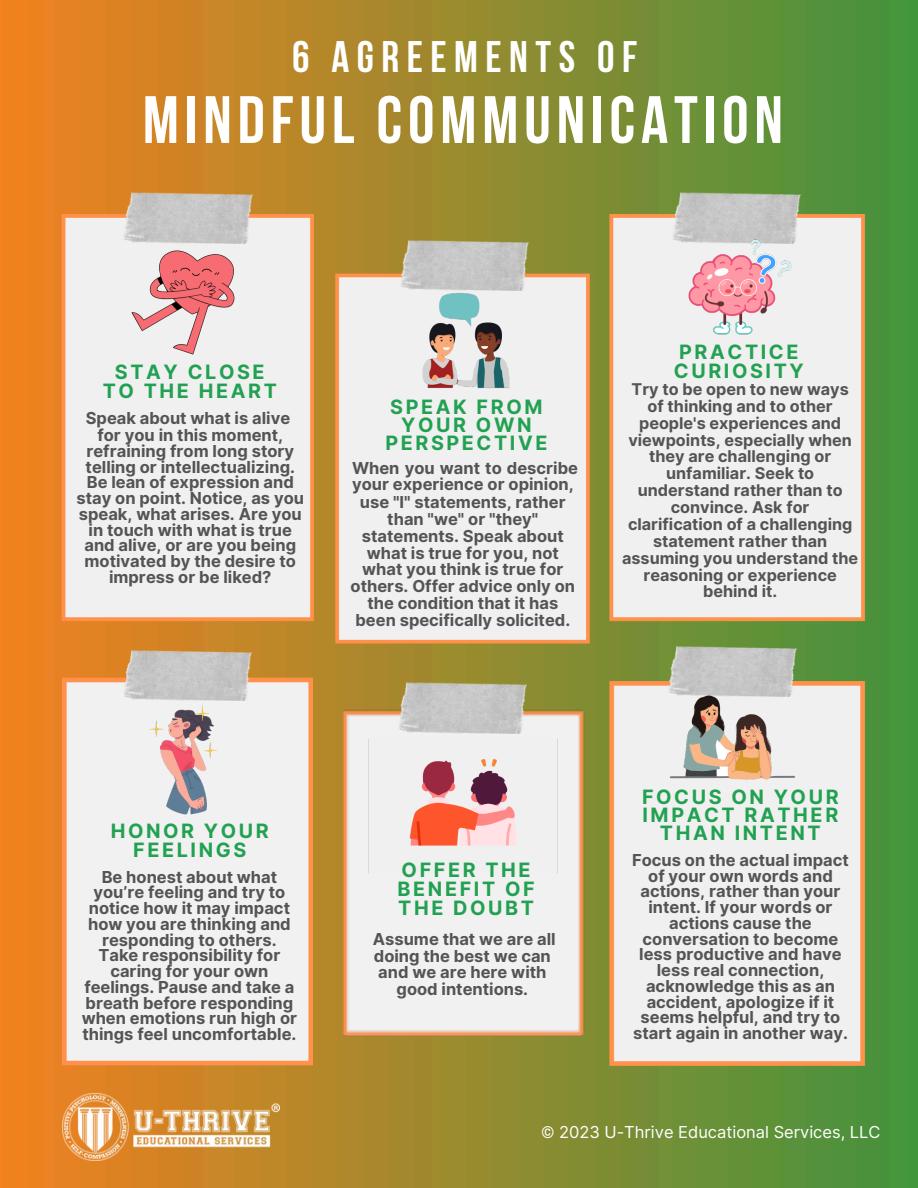
<style>
.page{position:relative;width:918px;height:1188px;background:#fff}
.page>*{position:absolute;margin:0;border:0;box-sizing:border-box;transform-origin:0 0}
.t1{font:700 66.75px "Bebas Neue";letter-spacing:.085em;color:#fff}
.t2{font:700 44.1px "Bebas Neue";letter-spacing:.17em;color:#fff}
.t3{font:700 19.8px/19.2px "Inter";letter-spacing:.13em;color:#21a151;text-align:center}
.t4{font:700 16.5px/15.8px "Inter";color:#545454;text-align:center}
.t5{font:16.5px "Inter";color:#fff}
.t6{font:700 16.2px/16.8px "Inter";color:#545454;text-align:center}
</style>
<div class="page">
<img style="left:0;top:0;width:918px;height:1188px">
<img style="left:401px;top:233px;width:128px;height:58px">
<div style="left:62px;top:678px;width:251px;height:387px;background:#f1f1f1"></div>
<img style="left:123px;top:644px;width:128px;height:57px">
<img style="left:342px;top:710px;width:243px;height:327px">
<img style="left:398px;top:676px;width:128px;height:56px">
<img style="left:672px;top:186px;width:129px;height:57px">
<img style="left:668px;top:639px;width:128px;height:50px">
<img style="left:124px;top:186px;width:128px;height:57px">
<img style="left:124px;top:243px;width:117px;height:118px">
<img style="left:143px;top:698px;width:82px;height:124px">
<img style="left:416px;top:286px;width:101px;height:109px">
<img style="left:362px;top:732px;width:202px;height:148px">
<img style="left:662px;top:689px;width:141px;height:98px">
<img style="left:681px;top:232px;width:117px;height:110px">
<img style="left:63px;top:1094px;width:217px;height:66px">
<p class="t2" style="left:292px;top:39px;width:347px">6 AGREEMENTS OF</p>
<p class="t1" style="left:143px;top:93px;width:642px">MINDFUL COMMUNICATION</p>
<h4 class="t3" style="left:103px;top:362px;width:176px">STAY CLOSE<br>TO THE HEART</h4>
<h2 class="t4" style="left:86px;top:410px;width:206px">Speak about what is alive</h2>
<h1 class="t4" style="left:77px;top:427px;width:229px">for you in this moment, refraining from long story telling or intellectualizing.<br>Be lean of expression and stay on point. Notice, as you speak, what arises. Are you in touch with what is true and alive, or are you being motivated by the desire to impress or be liked?</h1>
<h4 class="t3" style="left:385px;top:398px;width:164px;line-height:18px">SPEAK FROM<br>YOUR OWN<br>PERSPECTIVE</h4>
<h4 class="t4" style="left:352px;top:460px;width:228px;text-align:left">When you want to describe your experience or opinion,</h4>
<p class="t4" style="left:360px;top:494px;width:207px">use "I" statements, rather</p>
<p class="t4" style="left:387px;top:511px;width:153px">than "we" or "they"</p>
<h3 class="t4" style="left:362px;top:528px;width:203px">statements. Speak about</h3>
<h4 class="t4" style="left:367px;top:545px;width:194px">what is true for you, not</h4>
<p class="t4" style="left:362px;top:562px;width:203px">what you think is true for</p>
<p class="t4" style="left:351px;top:578px;width:226px">others. Offer advice only on</p>
<h3 class="t4" style="left:367px;top:595px;width:192px">the condition that it has</h3>
<h4 class="t4" style="left:355px;top:612px;width:216px">been specifically solicited.</h4>
<h4 class="t3" style="left:674px;top:342px;width:131px;text-align:left">PRACTICE<br>CURIOSITY</h4>
<h4 class="t6" style="left:622px;top:381px;width:238px">Try to be open to new ways of thinking and to other people's experiences and viewpoints, especially when they are challenging or unfamiliar. Seek to understand rather than to convince. Ask for clarification of a challenging statement rather than assuming you understand the reasoning or experience behind it.</h4>
<h4 class="t3" style="left:111px;top:821px;width:160px">HONOR YOUR<br>FEELINGS</h4>
<p class="t4" style="left:82px;top:869px;width:217px">Be honest about what you’re feeling and try to notice how it may impact how you are thinking and responding to others.<br>Take responsibility for caring for your own feelings. Pause and take a breath before responding when emotions run high or things feel uncomfortable.</p>
<h4 class="t3" style="left:398px;top:860px;width:139px;text-align:left">OFFER THE<br>BENEFIT OF<br>THE DOUBT</h4>
<p class="t4" style="left:373px;top:931px;width:184px">Assume that we are all</p>
<p class="t4" style="left:374px;top:948px;width:178px">doing the best we can</p>
<h3 class="t4" style="left:378px;top:965px;width:170px">and we are here with</h3>
<h4 class="t4" style="left:397px;top:981px;width:133px">good intentions.</h4>
<h4 class="t3" style="left:642px;top:788px;width:198px;line-height:18px">FOCUS ON YOUR<br>IMPACT RATHER<br>THAN INTENT</h4>
<h4 class="t4" style="left:632px;top:852px;width:218px">Focus on the actual impact of your own words and actions, rather than your intent. If your words or actions cause the conversation to become less productive and have less real connection, acknowledge this as an accident, apologize if it seems helpful, and try to start again in another way.</h4>
<h4 class="t5" style="left:541px;top:1122px;width:341px">© 2023 U-Thrive Educational Services, LLC</h4>
</div>
